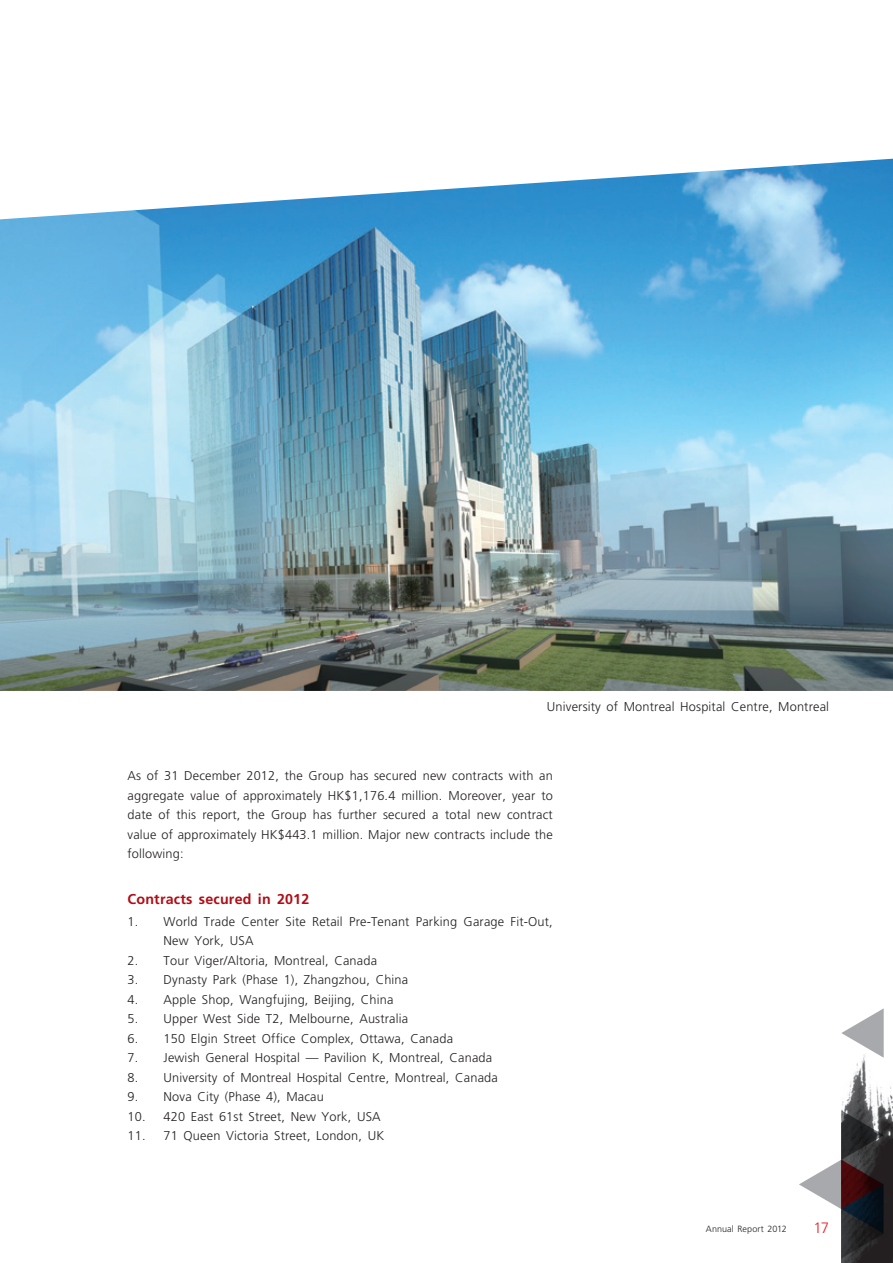
<style>
.page{position:relative;width:893px;height:1263px;background:#fff}
.page>*{position:absolute;margin:0;border:0;box-sizing:border-box;transform-origin:0 0}
.t1{font:300 15px "Frutiger LT Std";color:#ee1d23}
._04___H2{font:700 14.25px "Frutiger LT Std";letter-spacing:.015em;color:#b00d15}
._07_IN0{font:300 12.75px/19.5px "Frutiger LT Std";letter-spacing:.015em;color:#231f20}
._01_Body_Text{font:300 12.75px/19.5px "Frutiger LT Std";letter-spacing:.015em;color:#231f20;text-align:justify}
.t2{font:300 9px "Frutiger LT Std";letter-spacing:.01em;color:#231f20}
</style>
<div class="page">
<img style="left:841px;top:1058px;width:52px;height:205px">
<svg style="left:841px;top:1008px;width:43px;height:50px"></svg>
<svg style="left:799px;top:1110px;width:85px;height:148px"></svg>
<img style="left:0;top:159px;width:893px;height:532px">
<p class="_01_Body_Text" style="left:547px;top:697px;width:284px">University of Montreal Hospital Centre, Montreal</p>
<p class="_01_Body_Text" style="left:128px;top:766px;width:427px">As of 31 December 2012, the Group has secured new contracts with an aggregate value of approximately HK$1,176.4 million. Moreover, year to date of this report, the Group has further secured a total new contract value of approximately HK$443.1 million. Major new contracts include the following:</p>
<p class="_04___H2" style="left:128px;top:891px;width:183px">Contracts secured in 2012</p>
<p class="_07_IN0" style="left:164px;top:912px;width:391px;text-indent:-36px">1. World Trade Center Site Retail Pre-Tenant Parking Garage Fit-Out,<br>New York, USA</p>
<p class="_07_IN0" style="left:128px;top:951px;width:251px">2. Tour Viger/Altoria, Montreal, Canada</p>
<p class="_07_IN0" style="left:128px;top:970px;width:282px">3. Dynasty Park (Phase 1), Zhangzhou, China</p>
<p class="_07_IN0" style="left:128px;top:990px;width:267px">4. Apple Shop, Wangfujing, Beijing, China</p>
<p class="_07_IN0" style="left:128px;top:1009px;width:282px">5. Upper West Side T2, Melbourne, Australia</p>
<p class="_07_IN0" style="left:128px;top:1029px;width:327px">6. 150 Elgin Street Office Complex, Ottawa, Canada</p>
<p class="_07_IN0" style="left:128px;top:1048px;width:366px">7. Jewish General Hospital — Pavilion K, Montreal, Canada</p>
<p class="_07_IN0" style="left:128px;top:1068px;width:372px">8. University of Montreal Hospital Centre, Montreal, Canada</p>
<p class="_07_IN0" style="left:128px;top:1087px;width:198px">9. Nova City (Phase 4), Macau</p>
<p class="_07_IN0" style="left:128px;top:1107px;width:255px">10. 420 East 61st Street, New York, USA</p>
<p class="_07_IN0" style="left:128px;top:1126px;width:258px">11. 71 Queen Victoria Street, London, UK</p>
<p class="t2" style="left:706px;top:1224px;width:82px">Annual Report 2012</p>
<p class="t1" style="left:813px;top:1220px;width:17px">17</p>
</div>
